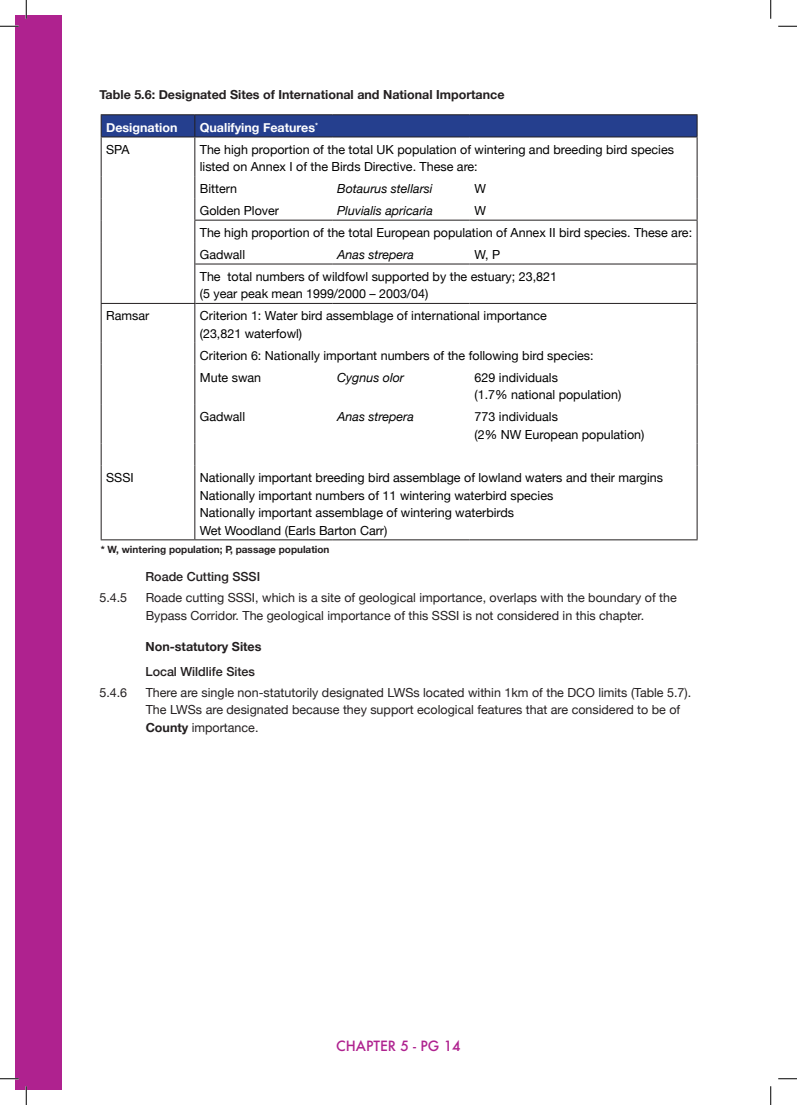
<style>
.page{position:relative;width:797px;height:1105px;background:#fff}
.page>*{position:absolute;margin:0;border:0;box-sizing:border-box;transform-origin:0 0}
.t1{font:500 13.75px "Futura";color:#af228f}
.TABLE_TEXT{font:12.5px/17.5px "Helvetica Neue";color:#000}
.t2{font:12.5px/17.5px "Helvetica Neue";color:#231f20}
.TABLE_TEXT-2{font:italic 12.5px "Helvetica Neue";color:#000}
.FIGURE_TABLE_TITLES{font:700 12.5px "Helvetica Neue";color:#231f20}
.SUB_HEAD{font:500 12.5px "Helvetica Neue";color:#231f20}
.TABLE_TEXT-3{font:700 12.5px "Helvetica Neue";color:#fff}
.BOLD_TITLES{font:700 12.5px "Helvetica Neue";color:#231f20}
.SOURCE{font:700 10px "Helvetica Neue";color:#231f20}
.s1{font-weight:700}
</style>
<div class="page">
<div style="left:16px;top:16px;width:46px;height:1073px;background:#af228f"></div>
<hr style="left:101px;top:114px;width:94px;height:1px;background:#231f20">
<hr style="left:195px;top:114px;width:137px;height:1px;background:#231f20">
<hr style="left:332px;top:114px;width:137px;height:1px;background:#231f20">
<hr style="left:469px;top:114px;width:228px;height:1px;background:#231f20">
<div style="left:101px;top:115px;width:596px;height:21px;background:#253f8e"></div>
<hr style="left:101px;top:137px;width:1px;height:39px;background:#231f20">
<hr style="left:194px;top:137px;width:1px;height:39px;background:#231f20">
<hr style="left:696px;top:137px;width:1px;height:39px;background:#231f20">
<svg style="left:101px;top:176px;width:1px;height:88px"></svg>
<svg style="left:194px;top:176px;width:1px;height:88px"></svg>
<svg style="left:696px;top:176px;width:1px;height:88px"></svg>
<hr style="left:101px;top:264px;width:1px;height:39px;background:#231f20">
<hr style="left:194px;top:264px;width:1px;height:39px;background:#231f20">
<hr style="left:696px;top:264px;width:1px;height:39px;background:#231f20">
<hr style="left:101px;top:304px;width:1px;height:39px;background:#231f20">
<hr style="left:194px;top:304px;width:1px;height:39px;background:#231f20">
<hr style="left:696px;top:303px;width:1px;height:40px;background:#231f20">
<svg style="left:101px;top:343px;width:1px;height:22px"></svg>
<svg style="left:194px;top:343px;width:1px;height:22px"></svg>
<svg style="left:696px;top:343px;width:1px;height:22px"></svg>
<hr style="left:101px;top:365px;width:1px;height:39px;background:#231f20">
<hr style="left:194px;top:365px;width:1px;height:39px;background:#231f20">
<hr style="left:696px;top:365px;width:1px;height:39px;background:#231f20">
<hr style="left:101px;top:404px;width:1px;height:39px;background:#231f20">
<hr style="left:194px;top:404px;width:1px;height:39px;background:#231f20">
<hr style="left:696px;top:404px;width:1px;height:39px;background:#231f20">
<svg style="left:101px;top:443px;width:1px;height:22px"></svg>
<svg style="left:194px;top:443px;width:1px;height:22px"></svg>
<svg style="left:696px;top:443px;width:1px;height:22px"></svg>
<hr style="left:101px;top:465px;width:1px;height:74px;background:#231f20">
<hr style="left:194px;top:465px;width:1px;height:74px;background:#231f20">
<hr style="left:696px;top:465px;width:1px;height:74px;background:#231f20">
<hr style="left:101px;top:539px;width:94px;height:1px;background:#231f20">
<hr style="left:195px;top:539px;width:137px;height:1px;background:#231f20">
<hr style="left:332px;top:539px;width:137px;height:1px;background:#231f20">
<hr style="left:469px;top:539px;width:228px;height:1px;background:#231f20">
<hr style="left:101px;top:136px;width:94px;height:1px;background:#231f20">
<hr style="left:195px;top:136px;width:137px;height:1px;background:#231f20">
<hr style="left:332px;top:136px;width:137px;height:1px;background:#231f20">
<hr style="left:469px;top:136px;width:228px;height:1px;background:#231f20">
<hr style="left:194px;top:220px;width:138px;height:1px;background:#231f20">
<hr style="left:332px;top:220px;width:137px;height:1px;background:#231f20">
<hr style="left:469px;top:220px;width:228px;height:1px;background:#231f20">
<hr style="left:332px;top:264px;width:137px;height:1px;background:#231f20">
<hr style="left:469px;top:264px;width:227px;height:1px;background:#231f20">
<hr style="left:101px;top:303px;width:94px;height:1px;background:#231f20">
<hr style="left:195px;top:264px;width:137px;height:1px;background:#231f20">
<hr style="left:195px;top:303px;width:137px;height:1px;background:#231f20">
<hr style="left:332px;top:303px;width:137px;height:1px;background:#231f20">
<hr style="left:469px;top:303px;width:227px;height:1px;background:#231f20">
<svg style="left:0;top:25px;width:19px;height:2px"></svg>
<svg style="left:778px;top:25px;width:19px;height:2px"></svg>
<svg style="left:0;top:1078px;width:19px;height:1px"></svg>
<svg style="left:778px;top:1078px;width:19px;height:1px"></svg>
<svg style="left:25px;top:0;width:2px;height:19px"></svg>
<svg style="left:25px;top:1086px;width:2px;height:19px"></svg>
<svg style="left:770px;top:0;width:1px;height:19px"></svg>
<svg style="left:770px;top:1086px;width:1px;height:19px"></svg>
<p class="FIGURE_TABLE_TITLES" style="left:99px;top:84px;width:406px">Table 5.6: Designated Sites of International and National Importance</p>
<p class="TABLE_TEXT-3" style="left:106px;top:118px;width:73px">Designation</p>
<p class="TABLE_TEXT-3" style="left:200px;top:118px;width:120px">Qualifying Features<sup>*</sup></p>
<p class="TABLE_TEXT" style="left:106px;top:141px;width:25px">SPA</p>
<p class="TABLE_TEXT" style="left:200px;top:141px;width:475px">The high proportion of the total UK population of wintering and breeding bird species listed on Annex I of the Birds Directive. These are:</p>
<p class="TABLE_TEXT" style="left:200px;top:181px;width:39px">Bittern</p>
<p class="TABLE_TEXT-2" style="left:337px;top:180px;width:97px">Botaurus stellarsi</p>
<p class="TABLE_TEXT" style="left:474px;top:181px;width:13px">W</p>
<p class="TABLE_TEXT" style="left:200px;top:203px;width:81px">Golden Plover</p>
<p class="TABLE_TEXT-2" style="left:337px;top:202px;width:97px">Pluvialis apricaria</p>
<p class="TABLE_TEXT" style="left:474px;top:203px;width:13px">W</p>
<p class="TABLE_TEXT" style="left:200px;top:225px;width:494px">The high proportion of the total European population of Annex II bird species. These are:</p>
<p class="TABLE_TEXT" style="left:200px;top:246px;width:47px">Gadwall</p>
<p class="TABLE_TEXT-2" style="left:337px;top:246px;width:78px">Anas strepera</p>
<p class="TABLE_TEXT" style="left:474px;top:246px;width:27px">W, P</p>
<p class="TABLE_TEXT" style="left:200px;top:268px;width:359px">The total numbers of wildfowl supported by the estuary; 23,821</p>
<p class="TABLE_TEXT" style="left:200px;top:286px;width:230px">(5 year peak mean 1999/2000 – 2003/04)</p>
<p class="TABLE_TEXT" style="left:106px;top:308px;width:45px">Ramsar</p>
<p class="TABLE_TEXT" style="left:200px;top:308px;width:348px">Criterion 1: Water bird assemblage of international importance</p>
<p class="TABLE_TEXT" style="left:200px;top:325px;width:104px">(23,821 waterfowl)</p>
<p class="TABLE_TEXT" style="left:200px;top:347px;width:395px">Criterion 6: Nationally important numbers of the following bird species:</p>
<p class="TABLE_TEXT" style="left:200px;top:369px;width:63px">Mute swan</p>
<p class="TABLE_TEXT-2" style="left:337px;top:368px;width:68px">Cygnus olor</p>
<p class="TABLE_TEXT" style="left:474px;top:369px;width:85px">629 individuals</p>
<p class="TABLE_TEXT" style="left:474px;top:387px;width:148px">(1.7% national population)</p>
<p class="TABLE_TEXT" style="left:200px;top:409px;width:47px">Gadwall</p>
<p class="TABLE_TEXT-2" style="left:337px;top:408px;width:78px">Anas strepera</p>
<p class="TABLE_TEXT" style="left:474px;top:409px;width:85px">773 individuals</p>
<p class="TABLE_TEXT" style="left:474px;top:426px;width:171px">(2% NW European population)</p>
<p class="TABLE_TEXT" style="left:106px;top:470px;width:29px">SSSI</p>
<p class="TABLE_TEXT" style="left:200px;top:470px;width:464px">Nationally important breeding bird assemblage of lowland waters and their margins</p>
<p class="TABLE_TEXT" style="left:200px;top:487px;width:355px">Nationally important numbers of 11 wintering waterbird species</p>
<p class="TABLE_TEXT" style="left:200px;top:505px;width:316px">Nationally important assemblage of wintering waterbirds</p>
<p class="TABLE_TEXT" style="left:200px;top:522px;width:189px">Wet Woodland (Earls Barton Carr)</p>
<p class="SOURCE" style="left:101px;top:541px;width:230px">* W, wintering population; P, passage population</p>
<p class="SUB_HEAD" style="left:145px;top:566px;width:116px">Roade Cutting SSSI</p>
<p class="t2" style="left:99px;top:589px;width:29px">5.4.5</p>
<p class="t2" style="left:146px;top:589px;width:532px">Roade cutting SSSI, which is a site of geological importance, overlaps with the boundary of the<br>Bypass Corridor. The geological importance of this SSSI is not considered in this chapter.</p>
<p class="BOLD_TITLES" style="left:145px;top:637px;width:117px">Non-statutory Sites</p>
<p class="SUB_HEAD" style="left:145px;top:661px;width:111px">Local Wildlife Sites</p>
<p class="t2" style="left:99px;top:684px;width:29px">5.4.6</p>
<p class="t2" style="left:146px;top:684px;width:547px">There are single non-statutorily designated LWSs located within 1km of the DCO limits (Table 5.7).<br>The LWSs are designated because they support ecological features that are considered to be of<br><span class="s1">County</span> importance.</p>
<p class="t1" style="left:336px;top:1037px;width:126px">CHAPTER 5 - PG 14</p>
</div>
